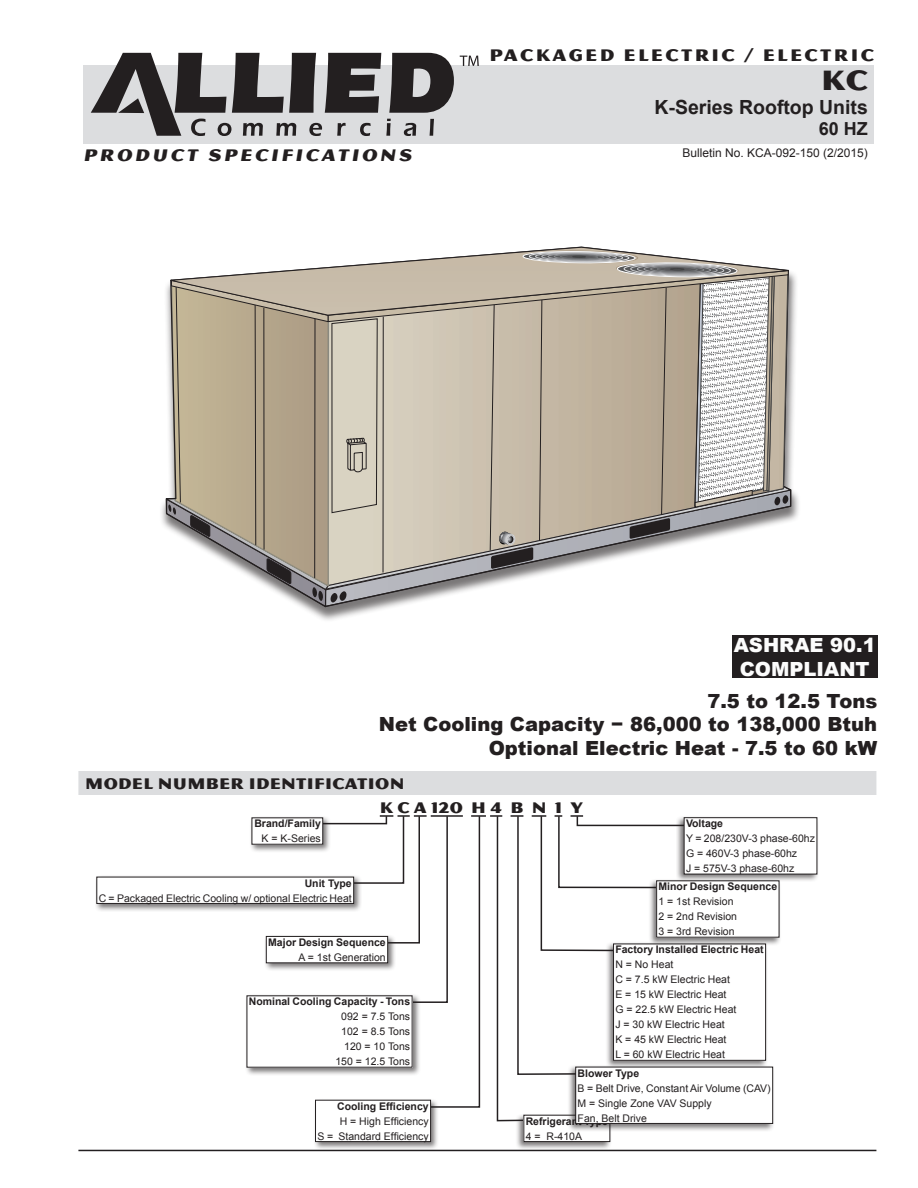
<style>
.page{position:relative;width:918px;height:1188px;background:#fff}
.page>*{position:absolute;margin:0;border:0;box-sizing:border-box;transform-origin:0 0}
.Model_Number{font:30px "Magnesium";color:#231f20}
.Efficiency_Capacity{font:900 19.5px "Arial";color:#231f20}
.Market_Name{font:700 19.5px "Arial";color:#231f20}
.Efficiency_Capacity-2{font:900 19.5px "Arial";color:#fcfcfc}
.Front_Page_Head{font:18px "Magnesium";letter-spacing:.13em;color:#231f20}
.Product_Specificatio{font:italic 18px "Magnesium";color:#231f20}
.Unit_Detail{font:700 18px "Arial";color:#231f20}
.Mag_Head_11_-_TOC{font:16.5px "Magnesium";letter-spacing:.02em;color:#231f20}
.Model_Number_ID_Coml{font:16.5px "Magnesium";letter-spacing:.25em;color:#231f20}
.Bulletin_Date{font:12px "Arial";color:#231f20}
.Model_ID_-_Left_Alig{font:10.5px/15px "Arial";color:#231f20}
.Model_ID_-_Right_Ali{font:10.5px/15px "Arial";color:#231f20;text-align:right}
.Model_ID_-_Right_Ali-2{font:700 10.5px/15px "Arial";color:#231f20;text-align:right}
.Model_ID_-_Left_Alig-2{font:700 10.5px/15px "Arial";color:#231f20}
.s1{font-weight:400}
.s2{font-weight:700}
</style>
<div class="page">
<div style="left:84px;top:65px;width:790px;height:79px;background:#dcdddf"></div>
<div style="left:79px;top:772px;width:797px;height:22px;background:#dcdddf"></div>
<div style="left:78px;top:771px;width:798px;height:24px;border:2px solid #dcdddf"></div>
<hr style="left:78px;top:1150px;width:798px;height:1px;background:#231f20">
<div style="left:732px;top:636px;width:146px;height:42px;background:#231f20"></div>
<div style="left:250px;top:815px;width:81px;height:38px;background:#231f20;opacity:.6"></div>
<div style="left:252px;top:818px;width:71px;height:26px;background:#fff"></div>
<div style="left:252px;top:817px;width:71px;height:28px;border:1px solid #231f20"></div>
<svg style="left:305px;top:815px;width:371px;height:307px"></svg>
<div style="left:95px;top:875px;width:268px;height:37px;background:#231f20;opacity:.6"></div>
<div style="left:97px;top:877px;width:257px;height:26px;background:#fff"></div>
<div style="left:96px;top:877px;width:258px;height:27px;border:1px solid #231f20"></div>
<div style="left:264px;top:934px;width:132px;height:37px;background:#231f20;opacity:.6"></div>
<div style="left:266px;top:936px;width:122px;height:27px;background:#fff"></div>
<div style="left:266px;top:936px;width:122px;height:27px;border:1px solid #231f20"></div>
<div style="left:245px;top:993px;width:176px;height:83px;background:#231f20;opacity:.6"></div>
<div style="left:247px;top:996px;width:165px;height:71px;background:#fff"></div>
<div style="left:313px;top:1098px;width:126px;height:52px;background:#231f20;opacity:.6"></div>
<div style="left:316px;top:1100px;width:115px;height:42px;background:#fff"></div>
<div style="left:315px;top:1100px;width:116px;height:42px;border:1px solid #231f20"></div>
<div style="left:515px;top:1113px;width:97px;height:37px;background:#231f20;opacity:.6"></div>
<div style="left:524px;top:1115px;width:86px;height:27px;background:#fff"></div>
<div style="left:523px;top:1115px;width:87px;height:27px;border:1px solid #231f20"></div>
<div style="left:605px;top:941px;width:163px;height:128px;background:#231f20;opacity:.6"></div>
<div style="left:614px;top:944px;width:152px;height:116px;background:#fff"></div>
<div style="left:613px;top:944px;width:153px;height:117px;border:1px solid #231f20"></div>
<div style="left:648px;top:878px;width:134px;height:68px;background:#231f20;opacity:.6"></div>
<div style="left:657px;top:881px;width:122px;height:56px;background:#fff"></div>
<div style="left:676px;top:815px;width:143px;height:68px;background:#231f20;opacity:.6"></div>
<div style="left:684px;top:818px;width:133px;height:56px;background:#fff"></div>
<div style="left:684px;top:817px;width:133px;height:57px;border:1px solid #231f20"></div>
<div style="left:567px;top:1065px;width:208px;height:67px;background:#231f20;opacity:.6"></div>
<div style="left:576px;top:1067px;width:197px;height:56px;background:#fff"></div>
<div style="left:575px;top:1067px;width:198px;height:57px;border:1px solid #231f20"></div>
<svg style="left:91px;top:53px;width:363px;height:83px"></svg>
<svg style="left:460px;top:56px;width:19px;height:10px"></svg>
<div style="left:159px;top:246px;width:641px;height:376px;background:#231f20;opacity:.6"></div>
<svg style="left:166px;top:247px;width:625px;height:360px"></svg>
<p class="Product_Specificatio" style="left:83px;top:145px;width:333px">PRODUCT SPECIFICATIONS</p>
<p class="Front_Page_Head" style="left:489px;top:44px;width:386px">PACKAGED ELECTRIC / ELECTRIC</p>
<p class="Model_Number" style="left:821px;top:63px;width:48px">KC</p>
<p class="Market_Name" style="left:655px;top:94px;width:215px">K-Series Rooftop Units</p>
<p class="Unit_Detail" style="left:819px;top:117px;width:51px">60 HZ</p>
<p class="Bulletin_Date" style="left:682px;top:145px;width:187px">Bulletin No. KCA-092-150 (2/2015)</p>
<p class="Efficiency_Capacity-2" style="left:734px;top:631px;width:143px">ASHRAE 90.1</p>
<p class="Efficiency_Capacity-2" style="left:740px;top:654px;width:131px">COMPLIANT</p>
<p class="Efficiency_Capacity" style="left:707px;top:687px;width:171px">7.5 to 12.5 Tons</p>
<p class="Efficiency_Capacity" style="left:379px;top:710px;width:500px">Net Cooling Capacity − 86,000 to 138,000 Btuh</p>
<p class="Efficiency_Capacity" style="left:489px;top:734px;width:390px">Optional Electric Heat - 7.5 to 60 kW</p>
<p class="Mag_Head_11_-_TOC" style="left:85px;top:774px;width:321px">MODEL NUMBER IDENTIFICATION</p>
<p class="Model_Number_ID_Coml" style="left:380px;top:798px;width:205px">KCA120 H4 B N 1 Y</p>
<p class="Model_ID_-_Right_Ali-2" style="left:254px;top:816px;width:68px">Brand/Family<br><span class="s1">K = K-Series</span></p>
<p class="Model_ID_-_Right_Ali" style="left:99px;top:876px;width:255px"><span class="s2">Unit Type<br></span>C = Packaged Electric Cooling w/ optional Electric Heat</p>
<p class="Model_ID_-_Right_Ali-2" style="left:268px;top:935px;width:119px">Major Design Sequence<br><span class="s1">A = 1st Generation</span></p>
<p class="Model_ID_-_Right_Ali" style="left:249px;top:994px;width:163px"><span class="s2">Nominal Cooling Capacity - Tons<br></span>092 = 7.5 Tons<br>102 = 8.5 Tons<br>120 = 10 Tons<br>150 = 12.5 Tons</p>
<p class="Model_ID_-_Right_Ali" style="left:317px;top:1099px;width:113px"><span class="s2">Cooling Efficiency<br></span>H = High Efficiency<br>S = Standard Efficiency</p>
<p class="Model_ID_-_Left_Alig" style="left:686px;top:816px;width:131px"><span class="s2">Voltage<br></span>Y = 208/230V-3 phase-60hz<br>G = 460V-3 phase-60hz<br>J = 575V-3 phase-60hz</p>
<p class="Model_ID_-_Left_Alig" style="left:659px;top:879px;width:120px"><span class="s2">Minor Design Sequence<br></span>1 = 1st Revision<br>2 = 2nd Revision<br>3 = 3rd Revision</p>
<p class="Model_ID_-_Left_Alig" style="left:615px;top:942px;width:150px"><span class="s2">Factory Installed Electric Heat<br></span>N = No Heat<br>C = 7.5 kW Electric Heat<br>E = 15 kW Electric Heat<br>G = 22.5 kW Electric Heat<br>J = 30 kW Electric Heat<br>K = 45 kW Electric Heat<br>L = 60 kW Electric Heat</p>
<p class="Model_ID_-_Left_Alig" style="left:578px;top:1066px;width:195px"><span class="s2">Blower Type<br></span>B = Belt Drive, Constant Air Volume (CAV)<br>M = Single Zone VAV Supply<br>Fan, Belt Drive</p>
<p class="Model_ID_-_Left_Alig-2" style="left:526px;top:1114px;width:84px">Refrigerant Type<br><span class="s1">4 = R-410A</span></p>
</div>
